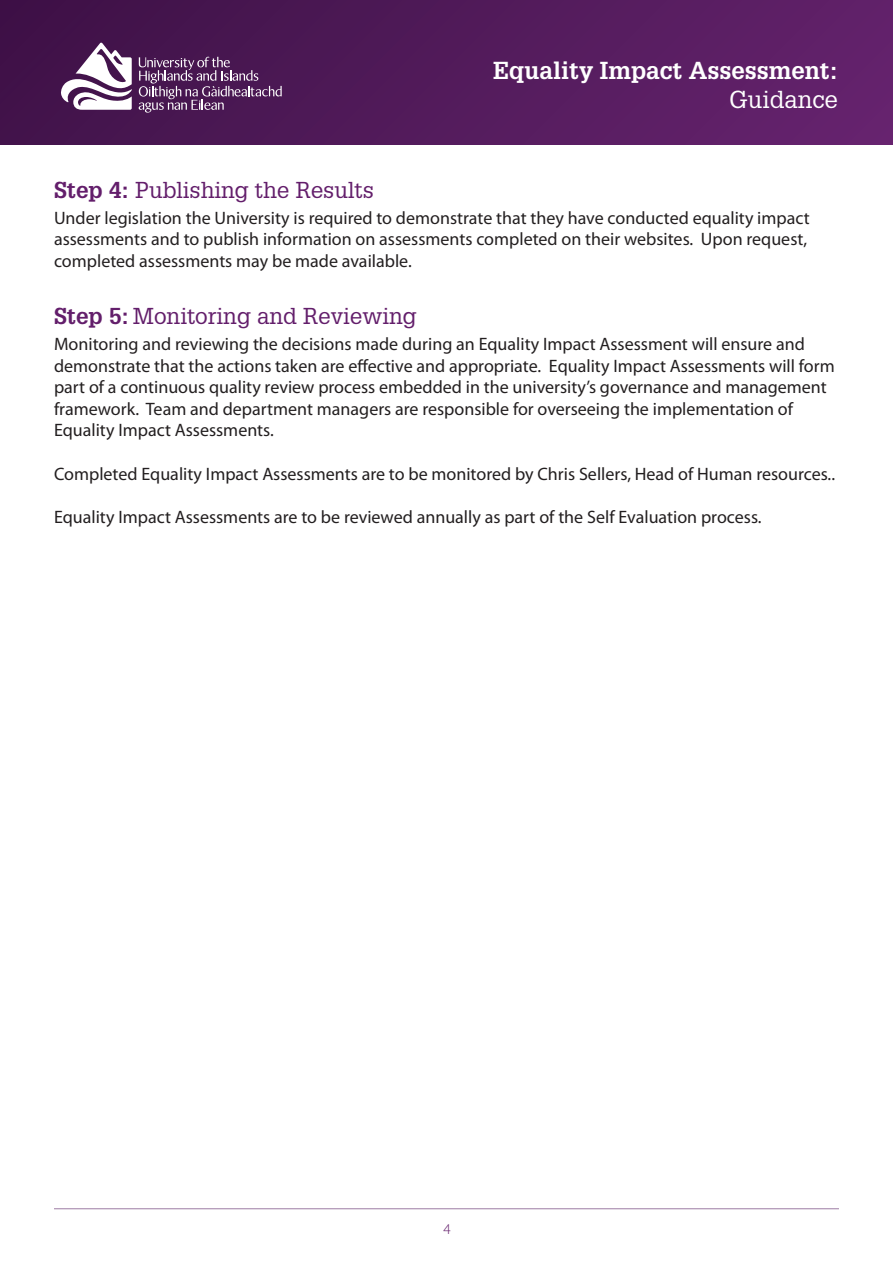
<style>
.page{position:relative;width:893px;height:1263px;background:#fff}
.page>*{position:absolute;margin:0;border:0;box-sizing:border-box;transform-origin:0 0}
.t1{font:700 24px "Glypha LT";color:#fff}
.t2{font:24px "Glypha";color:#fff}
.t3{font:22.5px "Glypha";color:#631e6b}
.t4{font:18px/21.6px "Myriad Pro";color:#231f20}
.t5{font:300 15px "Myriad Pro";color:#631e6b}
.s1{font-family:"Glypha LT";font-weight:700}
</style>
<div class="page">
<hr style="left:54px;top:1208px;width:785px;height:1px;background:#9d7ca3">
<div style="left:0;top:0;width:893px;height:145px;background:linear-gradient(to right,#3f1248,#64236d)"></div>
<svg style="left:61px;top:43px;width:71px;height:67px"></svg>
<svg style="left:139px;top:57px;width:143px;height:56px;background:#663d6e"></svg>
<p class="t1" style="left:493px;top:56px;width:346px">Equality Impact Assessment:</p>
<p class="t2" style="left:729px;top:85px;width:110px">Guidance</p>
<p class="t3" style="left:54px;top:176px;width:322px"><span class="s1">Step 4:</span> Publishing the Results</p>
<p class="t4" style="left:54px;top:207px;width:757px">Under legislation the University is required to demonstrate that they have conducted equality impact assessments and to publish information on assessments completed on their websites. Upon request, completed assessments may be made available.</p>
<p class="t3" style="left:54px;top:302px;width:364px"><span class="s1">Step 5:</span> Monitoring and Reviewing</p>
<p class="t4" style="left:54px;top:333px;width:782px">Monitoring and reviewing the decisions made during an Equality Impact Assessment will ensure and demonstrate that the actions taken are effective and appropriate. Equality Impact Assessments will form part of a continuous quality review process embedded in the university’s governance and management framework. Team and department managers are responsible for overseeing the implementation of Equality Impact Assessments.</p>
<p class="t4" style="left:54px;top:462px;width:783px">Completed Equality Impact Assessments are to be monitored by Chris Sellers, Head of Human resources..</p>
<p class="t4" style="left:54px;top:506px;width:709px">Equality Impact Assessments are to be reviewed annually as part of the Self Evaluation process.</p>
<p class="t5" style="left:444px;top:1220px;width:9px">4</p>
</div>
